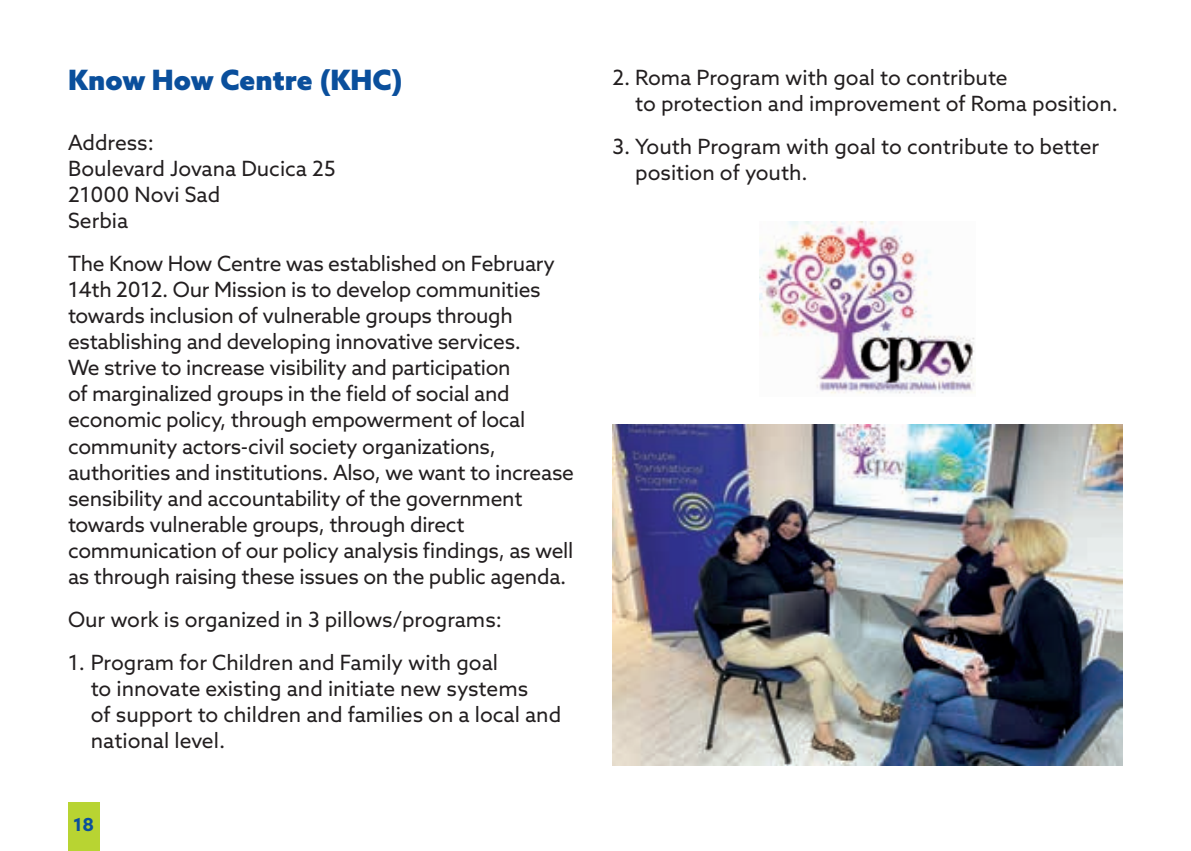
<style>
.page{position:relative;width:1191px;height:851px;background:#fff}
.page>*{position:absolute;margin:0;border:0;box-sizing:border-box;transform-origin:0 0}
.t1{font:900 28px "Azo Sans";color:#0a4f9c}
.t2{font:21px/26px "Azo Sans";letter-spacing:-.015em;color:#231f20}
.t3{font:700 18px "Azo Sans";color:#0a4f9c}
</style>
<div class="page">
<div style="left:68px;top:802px;width:31px;height:48px;background:#b8d432"></div>
<img style="left:612px;top:425px;width:511px;height:340px">
<img style="left:759px;top:221px;width:216px;height:173px">
<h1 class="t1" style="left:68px;top:61px;width:336px">Know How Centre (KHC)</h1>
<p class="t2" style="left:68px;top:129px;width:269px">Address:<br>Boulevard Jovana Ducica 25<br>21000 Novi Sad<br>Serbia</p>
<p class="t2" style="left:68px;top:250px;width:507px">The Know How Centre was established on February 14th 2012. Our Mission is to develop communities towards inclusion of vulnerable groups through establishing and developing innovative services.<br>We strive to increase visibility and participation<br>of marginalized groups in the field of social and economic policy, through empowerment of local community actors-civil society organizations, authorities and institutions. Also, we want to increase sensibility and accountability of the government towards vulnerable groups, through direct communication of our policy analysis findings, as well as through raising these issues on the public agenda.</p>
<p class="t2" style="left:68px;top:605px;width:435px">Our work is organized in 3 pillows/programs:</p>
<p class="t2" style="left:91px;top:648px;width:472px;text-indent:-23px">1. Program for Children and Family with goal<br>to innovate existing and initiate new systems<br>of support to children and families on a local and national level.</p>
<p class="t3" style="left:73px;top:812px;width:22px">18</p>
<p class="t2" style="left:635px;top:64px;width:484px;text-indent:-23px">2. Roma Program with goal to contribute<br>to protection and improvement of Roma position.</p>
<p class="t2" style="left:635px;top:133px;width:465px;text-indent:-23px">3. Youth Program with goal to contribute to better position of youth.</p>
</div>
